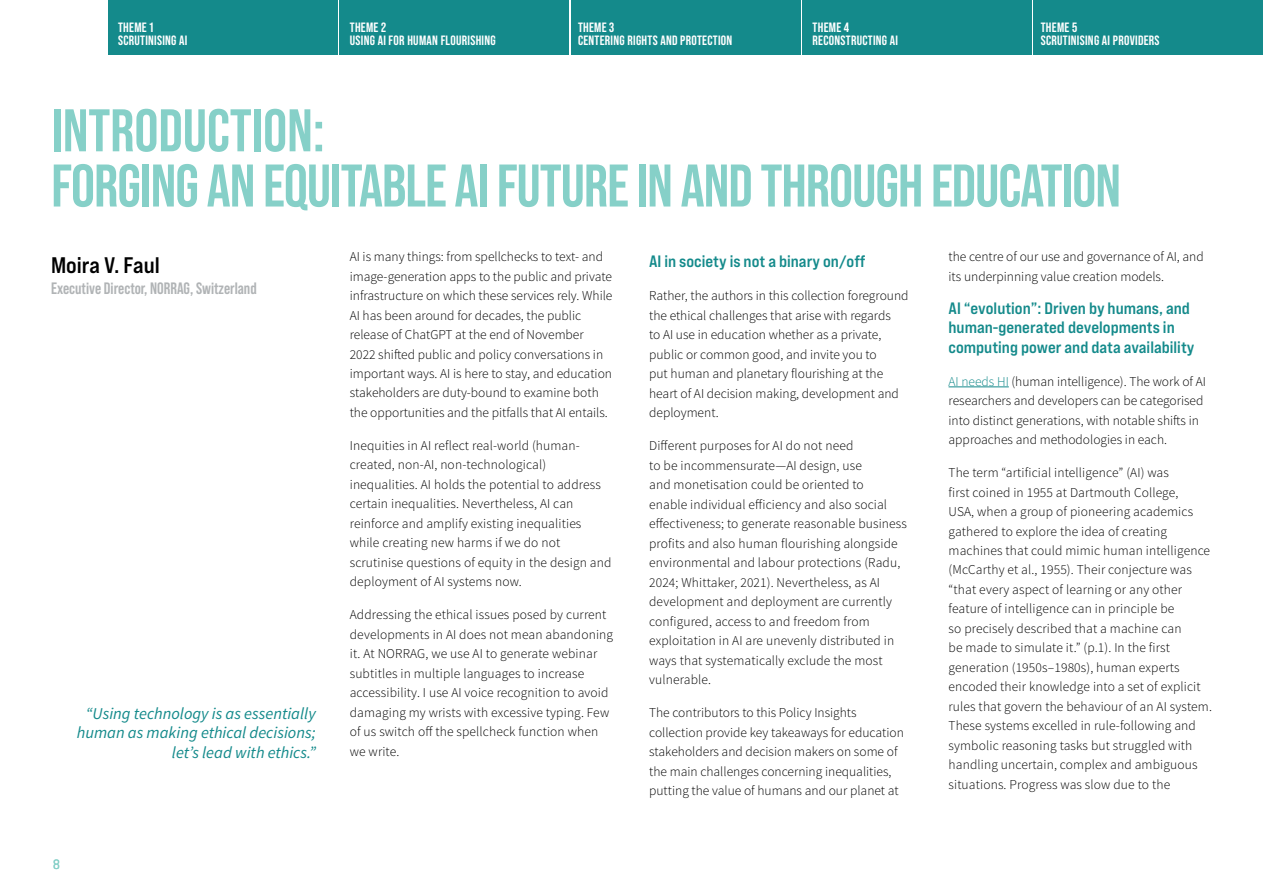
<style>
.page{position:relative;width:1263px;height:893px;background:#fff}
.page>*{position:absolute;margin:0;border:0;box-sizing:border-box;transform-origin:0 0}
.t1{font:700 60px/55.2px "Bebas Neue Pro";letter-spacing:-.015em;color:#86d0c8}
.t2{font:22.5px "Bebas Neue Pro Exp Bd";color:#000}
.t3{font:16.5px/19.5px "Bebas Neue Pro Exp Bd";color:#148a8b}
.t4{font:italic 16.5px/19.5px "Source Sans Pro";color:#148a8b;text-align:right}
.t5{font:700 16.5px "Bebas Neue Pro";color:#b1b4b6}
.t6{font:300 13.5px/19.5px "Source Sans Pro";letter-spacing:.01em;color:#000}
.t7{font:700 13.5px/13.5px "Bebas Neue Pro";letter-spacing:.02em;color:#fff}
.t8{font:13.5px "Bebas Neue Pro Exp Rg";color:#86d0c8}
.s1{color:#148a8b}
</style>
<div class="page">
<div style="left:108px;top:0;width:229px;height:55px;background:#148a8b"></div>
<div style="left:339px;top:0;width:230px;height:55px;background:#148a8b"></div>
<div style="left:802px;top:0;width:229px;height:55px;background:#148a8b"></div>
<div style="left:571px;top:0;width:229px;height:55px;background:#148a8b"></div>
<div style="left:1033px;top:0;width:230px;height:55px;background:#148a8b"></div>
<hr style="left:948px;top:387px;width:61px;height:1px;background:#148a8b">
<p class="t7" style="left:578px;top:20px;width:156px">THEME 3<br>CENTERING RIGHTS AND PROTECTION</p>
<p class="t7" style="left:1041px;top:20px;width:120px">THEME 5<br>SCRUTINISING AI PROVIDERS</p>
<p class="t7" style="left:118px;top:20px;width:71px">THEME 1<br>SCRUTINISING AI</p>
<p class="t7" style="left:350px;top:20px;width:147px">THEME 2<br>USING AI FOR HUMAN FLOURISHING</p>
<p class="t7" style="left:813px;top:20px;width:87px">THEME 4<br>RECONSTRUCTING AI</p>
<h1 class="t1" style="left:51px;top:102px;width:1071px">INTRODUCTION:<br>FORGING AN EQUITABLE AI FUTURE IN AND THROUGH EDUCATION</h1>
<h2 class="t2" style="left:51px;top:252px;width:110px">Moira V. Faul</h2>
<p class="t5" style="left:51px;top:279px;width:207px">Executive Director, NORRAG, Switzerland</p>
<p class="t4" style="left:77px;top:704px;width:240px">“Using technology is as essentially human as making ethical decisions; let’s lead with ethics.”</p>
<p class="t6" style="left:350px;top:247px;width:264px">AI is many things: from spellchecks to text- and image-generation apps to the public and private infrastructure on which these services rely. While AI has been around for decades, the public release of ChatGPT at the end of November 2022 shifted public and policy conversations in important ways. AI is here to stay, and education stakeholders are duty-bound to examine both the opportunities and the pitfalls that AI entails.</p>
<p class="t6" style="left:350px;top:436px;width:263px">Inequities in AI reflect real-world (human&shy;created, non-AI, non-technological) inequalities. AI holds the potential to address certain inequalities. Nevertheless, AI can reinforce and amplify existing inequalities while creating new harms if we do not scrutinise questions of equity in the design and deployment of AI systems now.</p>
<p class="t6" style="left:350px;top:605px;width:265px">Addressing the ethical issues posed by current developments in AI does not mean abandoning it. At NORRAG, we use AI to generate webinar subtitles in multiple languages to increase accessibility. I use AI voice recognition to avoid damaging my wrists with excessive typing. Few of us switch off the spellcheck function when we write.</p>
<p class="t8" style="left:53px;top:856px;width:8px">8</p>
<p class="t3" style="left:649px;top:252px;width:218px">AI in society is not a binary on/off</p>
<p class="t6" style="left:649px;top:286px;width:261px">Rather, the authors in this collection foreground the ethical challenges that arise with regards<br>to AI use in education whether as a private, public or common good, and invite you to<br>put human and planetary flourishing at the heart of AI decision making, development and deployment.</p>
<p class="t6" style="left:649px;top:436px;width:259px">Different purposes for AI do not need<br>to be incommensurate—AI design, use<br>and monetisation could be oriented to<br>enable individual efficiency and also social effectiveness; to generate reasonable business profits and also human flourishing alongside environmental and labour protections (Radu, 2024; Whittaker, 2021). Nevertheless, as AI development and deployment are currently configured, access to and freedom from exploitation in AI are unevenly distributed in ways that systematically exclude the most vulnerable.</p>
<p class="t6" style="left:649px;top:703px;width:256px">The contributors to this Policy Insights collection provide key takeaways for education stakeholders and decision makers on some of the main challenges concerning inequalities, putting the value of humans and our planet at</p>
<p class="t6" style="left:948px;top:247px;width:257px">the centre of our use and governance of AI, and its underpinning value creation models.</p>
<p class="t3" style="left:948px;top:298px;width:247px">AI “evolution”: Driven by humans, and human-generated developments in computing power and data availability</p>
<p class="t6" style="left:948px;top:371px;width:259px"><span class="s1">AI needs HI</span> (human intelligence). The work of AI researchers and developers can be categorised into distinct generations, with notable shifts in approaches and methodologies in each.</p>
<p class="t6" style="left:948px;top:463px;width:265px">The term “artificial intelligence” (AI) was<br>first coined in 1955 at Dartmouth College,<br>USA, when a group of pioneering academics gathered to explore the idea of creating machines that could mimic human intelligence (McCarthy et al., 1955). Their conjecture was “that every aspect of learning or any other feature of intelligence can in principle be<br>so precisely described that a machine can<br>be made to simulate it.” (p.1). In the first generation (1950s–1980s), human experts encoded their knowledge into a set of explicit rules that govern the behaviour of an AI system.<br>These systems excelled in rule-following and symbolic reasoning tasks but struggled with handling uncertain, complex and ambiguous situations. Progress was slow due to the</p>
</div>
